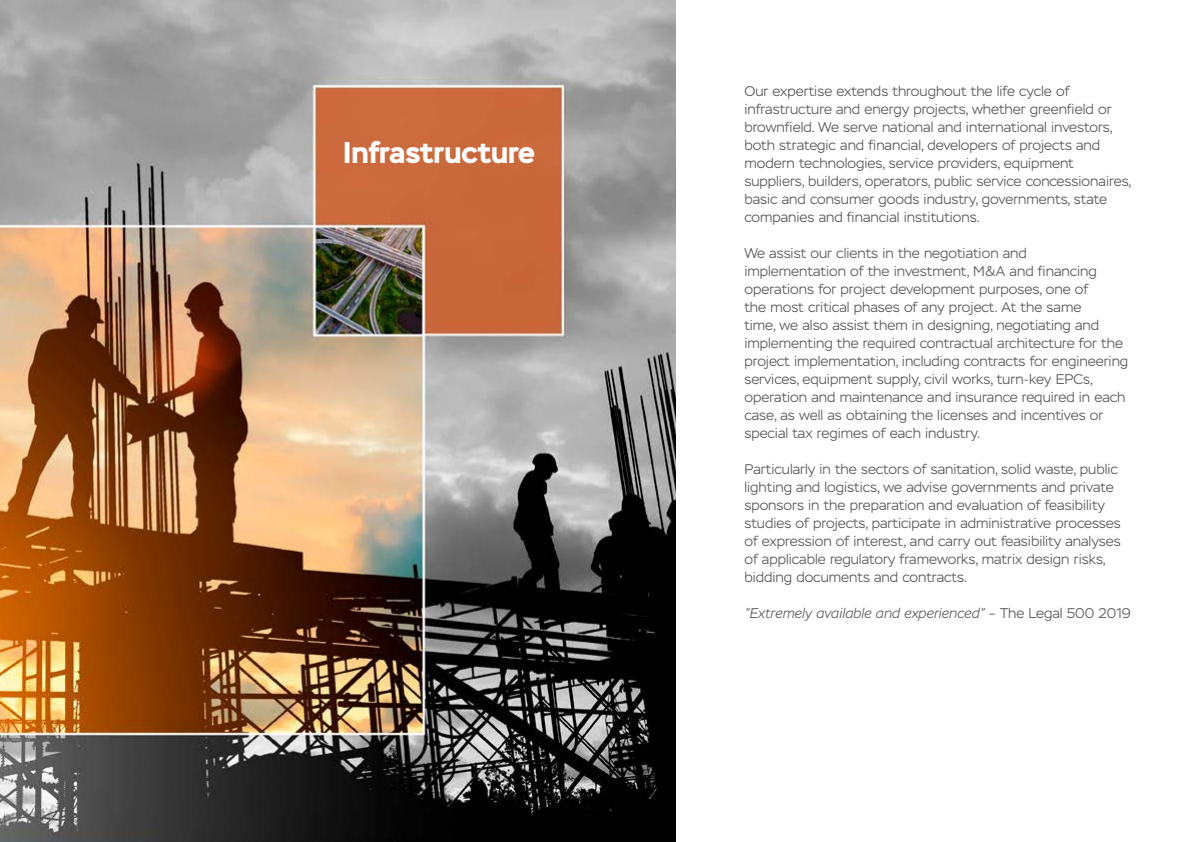
<style>
.page{position:relative;width:1191px;height:842px;background:#fff}
.page>*{position:absolute;margin:0;border:0;box-sizing:border-box;transform-origin:0 0}
.t1{font:700 30px "Stem";color:#fff}
.t2{font:300 14px/18px "Stem";color:#575756}
.t3{font:italic 300 14px "Stem";color:#575756}
.s1{font-style:normal}
</style>
<div class="page">
<img style="left:0;top:0;width:676px;height:842px">
<h1 class="t1" style="left:343px;top:133px;width:194px">Infrastructure</h1>
<p class="t2" style="left:744px;top:82px;width:388px">Our expertise extends throughout the life cycle of infrastructure and energy projects, whether greenfield or brownfield. We serve national and international investors, both strategic and financial, developers of projects and modern technologies, service providers, equipment suppliers, builders, operators, public service concessionaires, basic and consumer goods industry, governments, state companies and financial institutions.</p>
<p class="t2" style="left:744px;top:244px;width:385px">We assist our clients in the negotiation and implementation of the investment, M&amp;A and financing operations for project development purposes, one of<br>the most critical phases of any project. At the same<br>time, we also assist them in designing, negotiating and implementing the required contractual architecture for the project implementation, including contracts for engineering services, equipment supply, civil works, turn-key EPCs, operation and maintenance and insurance required in each case, as well as obtaining the licenses and incentives or special tax regimes of each industry.</p>
<p class="t2" style="left:744px;top:460px;width:378px">Particularly in the sectors of sanitation, solid waste, public lighting and logistics, we advise governments and private sponsors in the preparation and evaluation of feasibility studies of projects, participate in administrative processes of expression of interest, and carry out feasibility analyses of applicable regulatory frameworks, matrix design risks, bidding documents and contracts.</p>
<p class="t3" style="left:744px;top:605px;width:388px">“Extremely available and experienced” <span class="s1">– The Legal 500 2019</span></p>
</div>
